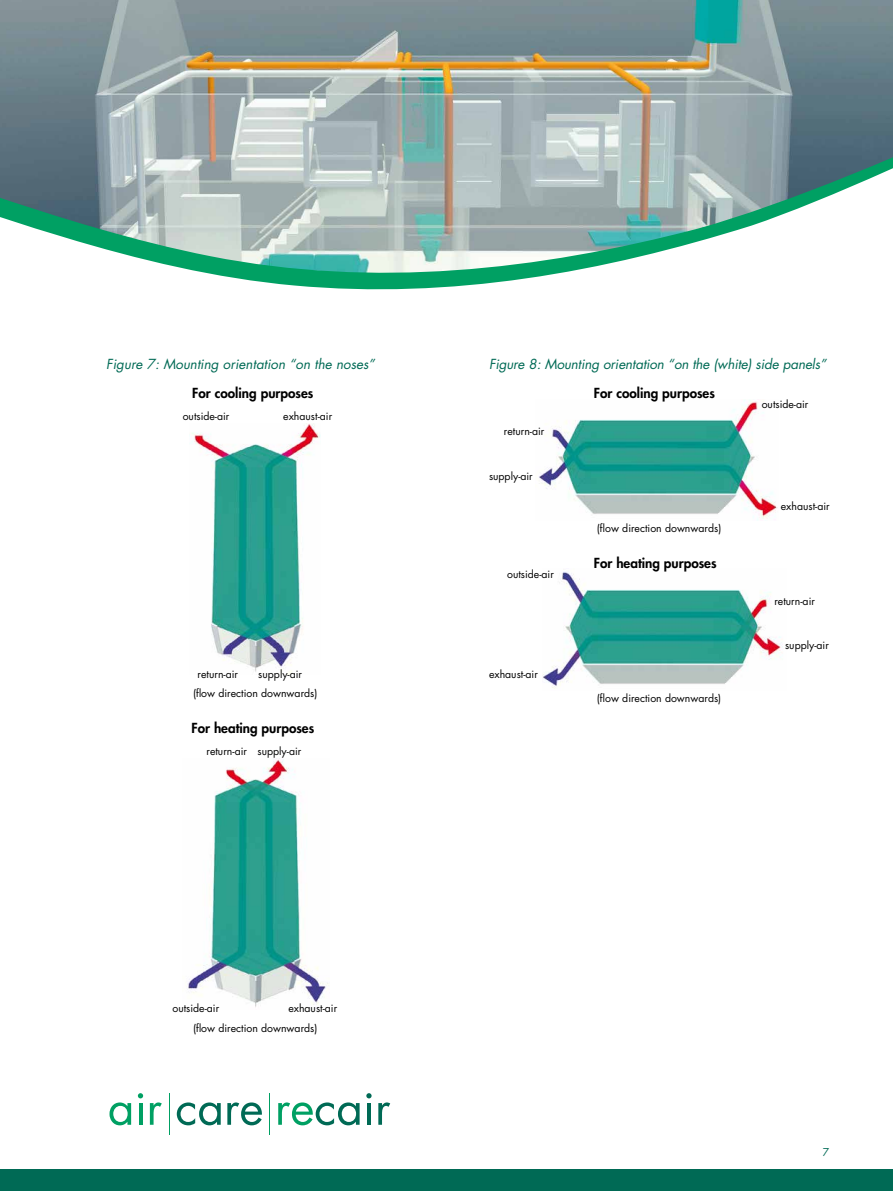
<style>
.page{position:relative;width:893px;height:1191px;background:#fff}
.page>*{position:absolute;margin:0;border:0;box-sizing:border-box;transform-origin:0 0}
.t1{font:italic 13.5px "Futura";letter-spacing:-.01em;color:#006a55}
.t2{font:800 13.5px "Futura";color:#000}
.t3{font:10.5px "Futura";color:#000}
.t4{font:10.5px "Futura";color:#006a55}
</style>
<div class="page">
<div style="left:0;top:1169px;width:893px;height:22px;background:#006a55"></div>
<svg style="left:0;top:0;width:893px;height:290px;background:#99afac"></svg>
<img style="left:539px;top:400px;width:238px;height:120px">
<img style="left:543px;top:572px;width:240px;height:117px">
<img style="left:188px;top:758px;width:141px;height:249px">
<img style="left:191px;top:423px;width:129px;height:252px">
<svg style="left:109px;top:1102px;width:22px;height:23px"></svg>
<hr style="left:169px;top:1093px;width:1px;height:41px;background:#00a063">
<hr style="left:269px;top:1093px;width:1px;height:41px;background:#00a063">
<hr style="left:139px;top:1103px;width:3px;height:21px;background:#00a063">
<svg style="left:138px;top:1093px;width:5px;height:5px"></svg>
<svg style="left:150px;top:1102px;width:12px;height:22px"></svg>
<svg style="left:177px;top:1102px;width:85px;height:23px"></svg>
<svg style="left:278px;top:1102px;width:82px;height:23px"></svg>
<hr style="left:367px;top:1103px;width:4px;height:21px;background:#006a55">
<svg style="left:366px;top:1093px;width:6px;height:5px"></svg>
<svg style="left:378px;top:1102px;width:12px;height:22px"></svg>
<p class="t1" style="left:106px;top:355px;width:270px">Figure 7: Mounting orientation “on the noses”</p>
<p class="t2" style="left:192px;top:384px;width:123px">For cooling purposes</p>
<p class="t3" style="left:183px;top:408px;width:48px">outside-air</p>
<p class="t3" style="left:283px;top:408px;width:50px">exhaust-air</p>
<p class="t3" style="left:198px;top:666px;width:42px">return-air</p>
<p class="t3" style="left:258px;top:666px;width:45px">supply-air</p>
<p class="t3" style="left:193px;top:686px;width:126px">(flow direction downwards)</p>
<p class="t2" style="left:191px;top:719px;width:124px">For heating purposes</p>
<p class="t3" style="left:206px;top:743px;width:96px">return-air supply-air</p>
<p class="t3" style="left:172px;top:1001px;width:48px">outside-air</p>
<p class="t3" style="left:288px;top:1001px;width:50px">exhaust-air</p>
<p class="t3" style="left:193px;top:1021px;width:126px">(flow direction downwards)</p>
<p class="t1" style="left:489px;top:355px;width:339px">Figure 8: Mounting orientation “on the (white) side panels”</p>
<p class="t3" style="left:504px;top:424px;width:42px">return-air</p>
<p class="t3" style="left:489px;top:468px;width:45px">supply-air</p>
<p class="t3" style="left:507px;top:566px;width:48px">outside-air</p>
<p class="t3" style="left:489px;top:667px;width:50px">exhaust-air</p>
<p class="t2" style="left:594px;top:384px;width:123px">For cooling purposes</p>
<p class="t3" style="left:597px;top:521px;width:126px">(flow direction downwards)</p>
<p class="t2" style="left:594px;top:554px;width:124px">For heating purposes</p>
<p class="t3" style="left:597px;top:690px;width:126px">(flow direction downwards)</p>
<p class="t3" style="left:762px;top:397px;width:48px">outside-air</p>
<p class="t3" style="left:781px;top:499px;width:50px">exhaust-air</p>
<p class="t3" style="left:774px;top:594px;width:42px">return-air</p>
<p class="t3" style="left:785px;top:637px;width:45px">supply-air</p>
<p class="t4" style="left:823px;top:1145px;width:8px">7</p>
</div>
